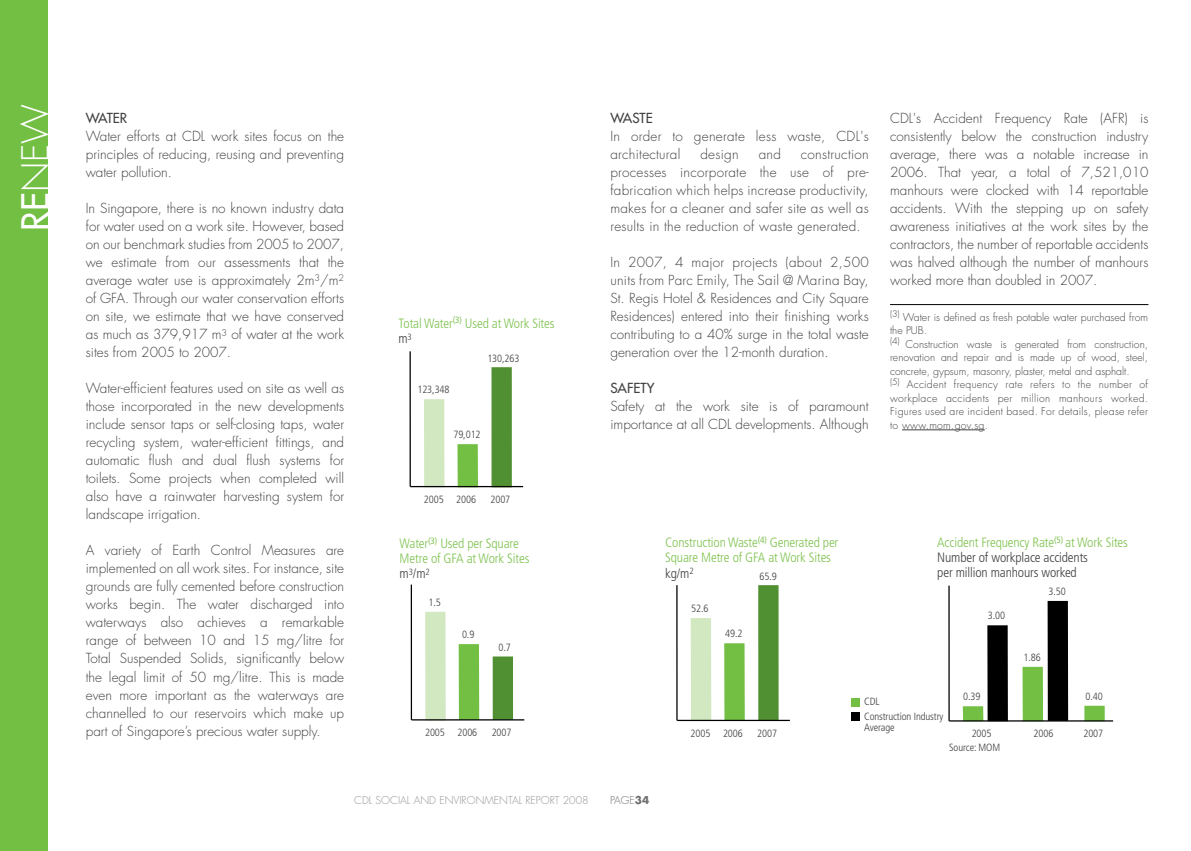
<style>
.page{position:relative;width:1191px;height:851px;background:#fff}
.page>*{position:absolute;margin:0;border:0;box-sizing:border-box;transform-origin:0 0}
.t1{font:300 36px "Futura Std";color:#fff}
.t2{font:300 13.5px/18px "Futura Std";color:#414142;text-align:justify}
.t3{font:300 condensed 13.5px/15px "Frutiger";letter-spacing:-.01em;color:#80c352}
.t4{font:300 condensed 13.5px/15px "Frutiger";letter-spacing:-.01em;color:#414142}
.t5{font:300 13.5px/18px "Futura Std";letter-spacing:.02em;color:#414142}
.t6{font:500 13.5px "Futura Std";color:#414142}
.t7{font:300 10.5px/13.5px "Futura Std";color:#414142}
.t8{font:300 condensed 10.5px/15px "Frutiger";letter-spacing:-.01em;color:#414142}
.t9{font:300 10.5px "Futura Std";color:#939598}
.t10{font:300 10.5px "Futura Std";color:#6d6f71}
.s1{font-weight:500}
.s2{color:#414142}
.s3{color:#80c352}
.s4{font-weight:700}
</style>
<div class="page">
<div style="left:0;top:0;width:48px;height:850px;background:#72bf44"></div>
<div style="left:690px;top:618px;width:21px;height:102px;background:#d2e8c1"></div>
<hr style="left:676px;top:585px;width:1px;height:135px;background:#000">
<div style="left:758px;top:585px;width:20px;height:135px;background:#519032"></div>
<div style="left:724px;top:643px;width:20px;height:77px;background:#72bf44"></div>
<hr style="left:677px;top:719px;width:113px;height:2px;background:#000">
<div style="left:424px;top:399px;width:20px;height:88px;background:#d2e8c1"></div>
<hr style="left:409px;top:351px;width:2px;height:135px;background:#000">
<div style="left:491px;top:367px;width:21px;height:120px;background:#519032"></div>
<div style="left:457px;top:444px;width:21px;height:43px;background:#72bf44"></div>
<hr style="left:410px;top:486px;width:113px;height:1px;background:#000">
<div style="left:425px;top:611px;width:21px;height:109px;background:#d2e8c1"></div>
<hr style="left:411px;top:584px;width:1px;height:135px;background:#000">
<div style="left:493px;top:656px;width:20px;height:63px;background:#519032"></div>
<div style="left:459px;top:644px;width:20px;height:75px;background:#72bf44"></div>
<hr style="left:411px;top:719px;width:113px;height:1px;background:#000">
<div style="left:962px;top:706px;width:21px;height:15px;background:#72bf44"></div>
<hr style="left:948px;top:585px;width:1px;height:135px;background:#000">
<div style="left:1084px;top:705px;width:20px;height:16px;background:#72bf44"></div>
<div style="left:1022px;top:666px;width:21px;height:55px;background:#72bf44"></div>
<hr style="left:949px;top:720px;width:164px;height:1px;background:#000">
<div style="left:987px;top:625px;width:21px;height:96px;background:#000"></div>
<div style="left:1047px;top:601px;width:21px;height:119px;background:#000"></div>
<div style="left:851px;top:712px;width:8px;height:9px;background:#000"></div>
<div style="left:851px;top:697px;width:8px;height:9px;background:#72bf44"></div>
<hr style="left:902px;top:429px;width:82px;height:1px;background:#414142">
<hr style="left:890px;top:304px;width:258px;height:1px;background:#000">
<h1 class="t1" style="left:14px;top:230px;width:128px;rotate:-90deg"><span class="s1">RE</span>NEW</h1>
<p class="t6" style="left:86px;top:110px;width:21px">WATER</p>
<p class="t2" style="left:890px;top:110px;width:260px">CDL's Accident Frequency Rate (AFR) is consistently below the construction industry average, there was a notable increase in 2006. That year, a total of 7,521,010 manhours were clocked with 14 reportable accidents. With the stepping up on safety awareness initiatives at the work sites by the contractors, the number of reportable accidents was halved although the number of manhours worked more than doubled in 2007.</p>
<p class="t7" style="left:890px;top:310px;width:259px"><sup>(3)</sup> Water is defined as fresh potable water purchased from the PUB.<br><sup>(4)</sup> Construction waste is generated from construction, renovation and repair and is made up of wood, steel, concrete, gypsum, masonry, plaster, metal and asphalt.<br><sup>(5)</sup> Accident frequency rate refers to the number of workplace accidents per million manhours worked.<br>Figures used are incident based. For details, please refer to www.mom.gov.sg.</p>
<p class="t6" style="left:610px;top:110px;width:21px">WASTE</p>
<p class="t5" style="left:610px;top:128px;width:260px">In order to generate less waste, CDL's architectural</p>
<p class="t2" style="left:86px;top:128px;width:260px">Water efforts at CDL work sites focus on the principles of reducing, reusing and preventing water pollution.</p>
<p class="t2" style="left:86px;top:200px;width:260px">In Singapore, there is no known industry data for water used on a work site. H owever, based on our benchmark studies from 2005 to 2007, we estimate from our assessments that the average water use is approximately 2m<sup>3</sup>/m<sup>2 </sup>of GFA. Through our water conservation efforts on site, we estimate that we have conserved as much as 379,917 m<sup>3</sup> of water at the work sites from 2005 to 2007.</p>
<p class="t2" style="left:86px;top:380px;width:260px">Water-efficient features used on site as well as those incorporated in the new developments include sensor taps or self-closing taps, water recycling system, water-efficient fittings, and automatic flush and dual flush systems for toilets. Some projects when completed will also have a rainwater harvesting system for landscape irrigation.</p>
<p class="t2" style="left:86px;top:542px;width:260px">A variety of Earth Control Measures are implemented on all work sites. For instance, site grounds are fully cemented before construction works begin. The water discharged into waterways also achieves a remarkable range of between 10 and 15 mg/litre for Total Suspended Solids, significantly below the legal limit of 50 mg/litre. This is made even more important as the waterways are channelled to our reservoirs which make up part of Singapore’s precious water supply.</p>
<p class="t3" style="left:665px;top:535px;width:175px">Construction Waste<sup>(4)</sup> Generated per<br>Square Metre of GFA at Work Sites <span class="s2">kg/m</span><sup>2</sup></p>
<p class="t2" style="left:700px;top:146px;width:40px">design</p>
<p class="t2" style="left:758px;top:146px;width:24px">and</p>
<p class="t2" style="left:610px;top:146px;width:260px;text-indent:190px">construction processes incorporate the use of pre&shy;fabrication which helps increase productivity, makes for a cleaner and safer site as well as results in the reduction of waste generated.</p>
<p class="t2" style="left:610px;top:254px;width:260px">In 2007, 4 major projects (about 2,500 units from Parc Emily, The Sail @ Marina Bay, St. Regis Hotel &amp; Residences and City Square Residences) entered into their finishing works contributing to a 40% surge in the total waste generation over the 12-month duration.</p>
<p class="t6" style="left:610px;top:380px;width:16px">SAFET</p>
<p class="t6" style="left:646px;top:380px;width:9px">Y</p>
<p class="t2" style="left:610px;top:398px;width:260px">Safety at the work site is of paramount importance at all CDL developments. Although</p>
<p class="t3" style="left:398px;top:316px;width:158px">Total Water<sup>(3)</sup> Used at Work Sites <span class="s2">m</span><sup>3</sup></p>
<p class="t8" style="left:487px;top:351px;width:34px">130,263</p>
<p class="t8" style="left:417px;top:382px;width:34px">123,348</p>
<p class="t8" style="left:453px;top:427px;width:29px">79,012</p>
<p class="t8" style="left:424px;top:491px;width:54px">2005 2006</p>
<p class="t8" style="left:490px;top:491px;width:21px">2007</p>
<p class="t4" style="left:937px;top:535px;width:192px"><span class="s3">Accident Frequency Rate</span><sup>(5)</sup> <span class="s3">at Work Sites<br></span>Number of workplace accidents<br>per million manhours worked</p>
<p class="t3" style="left:399px;top:536px;width:131px">Water<sup>(3)</sup> Used per Square<br>Metre of GFA at Work Sites <span class="s2">m</span><sup>3</sup><span class="s2">/m</span><sup>2</sup></p>
<p class="t8" style="left:428px;top:594px;width:14px">1.5</p>
<p class="t8" style="left:759px;top:568px;width:19px">65.9</p>
<p class="t8" style="left:1048px;top:584px;width:19px">3.50</p>
<p class="t8" style="left:691px;top:601px;width:19px">52.6</p>
<p class="t8" style="left:987px;top:608px;width:19px">3.00</p>
<p class="t8" style="left:725px;top:626px;width:19px">49.2</p>
<p class="t8" style="left:462px;top:627px;width:14px">0.9</p>
<p class="t8" style="left:498px;top:640px;width:14px">0.7</p>
<p class="t8" style="left:1023px;top:650px;width:19px">1.86</p>
<p class="t8" style="left:963px;top:689px;width:19px">0.39</p>
<p class="t8" style="left:971px;top:726px;width:21px">2005</p>
<p class="t8" style="left:1033px;top:726px;width:21px">2006</p>
<p class="t8" style="left:1083px;top:726px;width:21px">2007</p>
<p class="t8" style="left:1085px;top:689px;width:19px">0.40</p>
<p class="t8" style="left:864px;top:694px;width:81px">CDL<br>Construction Industry</p>
<p class="t8" style="left:864px;top:719px;width:32px">Average</p>
<p class="t8" style="left:425px;top:725px;width:54px">2005 2006</p>
<p class="t8" style="left:492px;top:725px;width:21px">2007</p>
<p class="t8" style="left:690px;top:725px;width:54px">2005 2006</p>
<p class="t8" style="left:757px;top:725px;width:21px">2007</p>
<p class="t9" style="left:354px;top:794px;width:236px">CDL SOCIAL AND ENVIRONMENTAL REPORT 2008</p>
<p class="t10" style="left:610px;top:794px;width:33px">PAGE<span class="s4">34</span></p>
<p class="t8" style="left:949px;top:739px;width:52px">Source: MOM</p>
</div>
